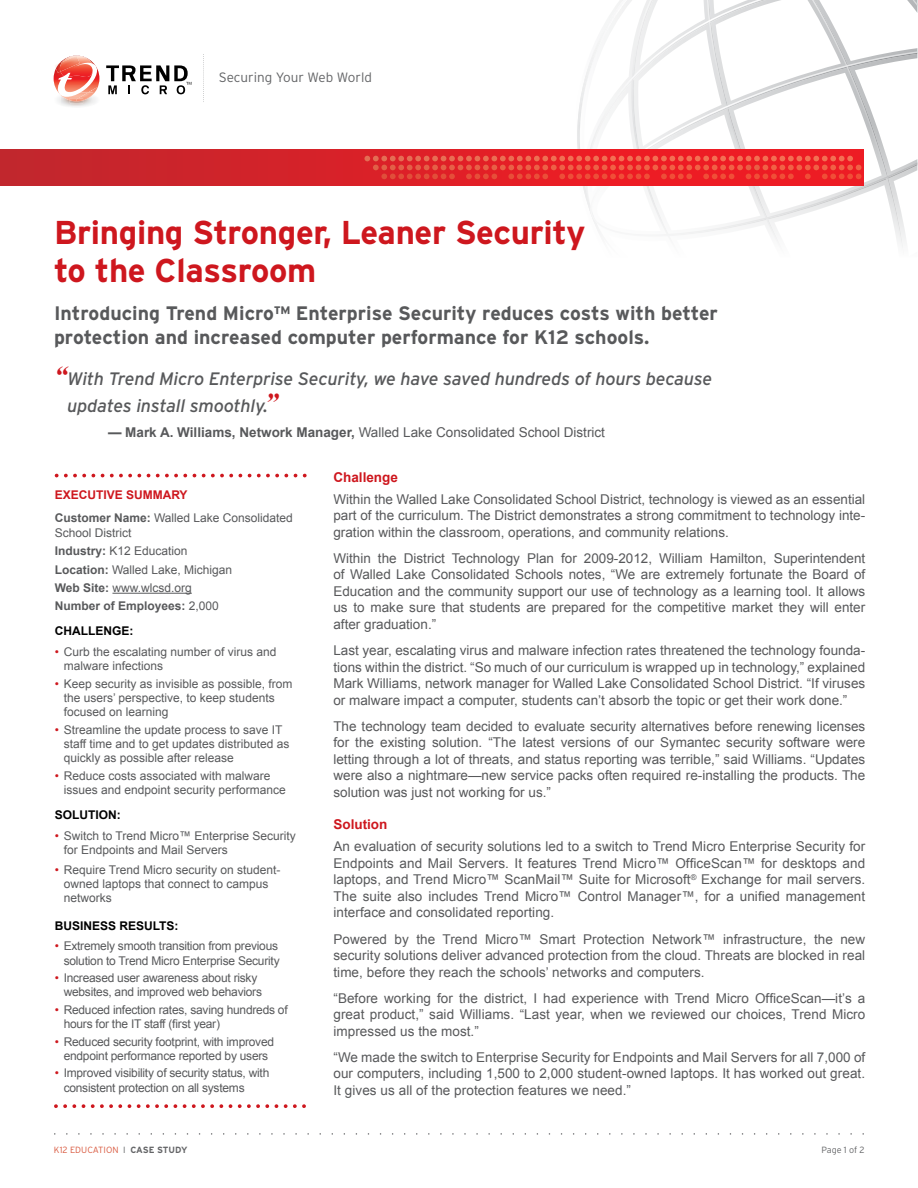
<style>
.page{position:relative;width:918px;height:1188px;background:#fff}
.page>*{position:absolute;margin:0;border:0;box-sizing:border-box;transform-origin:0 0}
.t1{font:700 33px/37.5px "Interstate";letter-spacing:-.01em;color:#ce171e}
.t2{font:700 19.5px/24px "Interstate";color:#58595b}
.t3{font:italic 18px/27px "Interstate";letter-spacing:-.01em;color:#58595b}
.t4{font:13.5px/16.5px "Arial";color:#58595b;text-align:justify}
.t5{font:300 13.5px "Interstate";color:#636466}
.t6{font:700 13.5px "Arial";color:#ce171e}
.t7{font:12px/14.2px "Arial";color:#58595b}
.t8{font:12px/14.2px "Arial";letter-spacing:-.02em;color:#58595b}
.t9{font:700 12px "Arial";color:#000}
.t10{font:300 9px "Interstate";color:#d95b41}
.t11{font:300 9px "Interstate";letter-spacing:-.01em;color:#636466}
.s1{font-family:"Times New Roman";font-weight:700;font-size:27px;color:#ce171e}
.s2{font-weight:700}
.s3{font-weight:700;color:#ce171e}
.s4{color:#ce171e}
.s5{color:#636466}
.s6{font-weight:700;color:#636466}
</style>
<div class="page">
<svg style="left:861px;top:51px;width:56px;height:185px"></svg>
<img style="left:53px;top:71px;width:2px;height:15px">
<svg style="left:55px;top:56px;width:45px;height:47px"></svg>
<svg style="left:106px;top:65px;width:85px;height:29px"></svg>
<svg style="left:203px;top:54px;width:1px;height:48px"></svg>
<svg style="left:55px;top:1133px;width:808px;height:2px"></svg>
<div style="left:0;top:150px;width:864px;height:35px;background:#cd242b"></div>
<svg style="left:364px;top:0;width:497px;height:241px"></svg>
<hr style="left:112px;top:593px;width:80px;height:1px;background:#58595b">
<svg style="left:57px;top:474px;width:248px;height:3px"></svg>
<svg style="left:56px;top:1104px;width:248px;height:4px"></svg>
<p class="t5" style="left:219px;top:69px;width:155px">Securing Your Web World</p>
<h1 class="t1" style="left:54px;top:214px;width:533px">Bringing Stronger, Leaner Security to the Classroom</h1>
<h2 class="t2" style="left:54px;top:301px;width:665px">Introducing Trend Micro™ Enterprise Security reduces costs with better protection and increased computer performance for K12 schools.</h2>
<h3 class="t3" style="left:67px;top:366px;width:646px;text-indent:-13px"><span class="s1">“</span>With Trend Micro Enterprise Security, we have saved hundreds of hours because updates install smoothly.<span class="s1">”</span></h3>
<p class="t4" style="left:108px;top:424px;width:499px"><span class="s2">— Mark A. Williams, Network Manager,</span> Walled Lake Consolidated School District</p>
<p class="t7" style="left:55px;top:483px;width:240px;line-height:23.7px"><span class="s3">EXECUTIVE SUMMARY<br></span><span class="s2">Customer Name:</span> Walled Lake Consolidated</p>
<p class="t7" style="left:55px;top:524px;width:179px;line-height:18.3px">School District<br><span class="s2">Industry:</span> K12 Education<br><span class="s2">Location:</span> Walled Lake, Michigan<br><span class="s2">Web Site:</span> www.wlcsd.org<br><span class="s2">Number of Employees:</span> 2,000</p>
<p class="t9" style="left:55px;top:623px;width:80px">CHALLENGE:</p>
<p class="t7" style="left:64px;top:645px;width:214px;text-indent:-9px"><span class="s4">•</span> Curb the escalating number of virus and malware infections</p>
<p class="t7" style="left:64px;top:677px;width:230px;text-indent:-9px"><span class="s4">•</span> Keep security as invisible as possible, from the users’ perspective, to keep students focused on learning</p>
<p class="t7" style="left:64px;top:723px;width:227px;text-indent:-9px"><span class="s4">•</span> Streamline the update process to save IT staff time and to get updates distributed as quickly as possible after release</p>
<p class="t7" style="left:64px;top:769px;width:224px;text-indent:-9px"><span class="s4">•</span> Reduce costs associated with malware issues and endpoint security performance</p>
<p class="t9" style="left:55px;top:807px;width:68px">SOLUTION:</p>
<p class="t7" style="left:64px;top:829px;width:234px;text-indent:-9px"><span class="s4">•</span> Switch to Trend Micro™ Enterprise Security for Endpoints and Mail Servers</p>
<p class="t7" style="left:64px;top:863px;width:218px;text-indent:-9px"><span class="s4">•</span> Require Trend Micro security on student&shy;owned laptops that connect to campus networks</p>
<p class="t9" style="left:55px;top:918px;width:125px">BUSINESS RESULTS:</p>
<p class="t8" style="left:55px;top:939px;width:226px;text-align:right"><span class="s4">•</span> Extremely smooth transition from previous solution to Trend Micro Enterprise Security</p>
<p class="t8" style="left:64px;top:971px;width:200px;text-indent:-9px"><span class="s4">•</span> Increased user awareness about risky websites, and improved web behaviors</p>
<p class="t8" style="left:64px;top:1003px;width:226px;text-indent:-9px"><span class="s4">•</span> Reduced infection rates, saving hundreds of hours for the IT staff (first year)</p>
<p class="t8" style="left:55px;top:1034px;width:221px;text-align:center"><span class="s4">•</span> Reduced security footprint, with improved endpoint performance reported by users</p>
<p class="t8" style="left:64px;top:1066px;width:207px;text-indent:-9px"><span class="s4">•</span> Improved visibility of security status, with consistent protection on all systems</p>
<p class="t6" style="left:333px;top:468px;width:66px">Challenge</p>
<p class="t4" style="left:333px;top:491px;width:533px">Within the Walled Lake Consolidated School District, technology is viewed as an essential part of the curriculum. The District demonstrates a strong commitment to technology inte&shy;gration within the classroom, operations, and community relations.</p>
<p class="t4" style="left:333px;top:550px;width:533px">Within the District Technology Plan for 2009-2012, William Hamilton, Superintendent of Walled Lake Consolidated Schools notes, “We are extremely fortunate the Board of Education and the community support our use of technology as a learning tool. It allows us to make sure that students are prepared for the competitive market they will enter after graduation.”</p>
<p class="t4" style="left:333px;top:642px;width:533px">Last year, escalating virus and malware infection rates threatened the technology founda&shy;tions within the district. “So much of our curriculum is wrapped up in technology,” explained Mark Williams, network manager for Walled Lake Consolidated School District. “If viruses or malware impact a computer, students can’t absorb the topic or get their work done.”</p>
<p class="t4" style="left:333px;top:718px;width:533px">The technology team decided to evaluate security alternatives before renewing licenses for the existing solution. “The latest versions of our Symantec security software were letting through a lot of threats, and status reporting was terrible,” said Williams. “Updates were also a nightmare—new service packs often required re-installing the products. The solution was just not working for us.”</p>
<p class="t6" style="left:333px;top:816px;width:55px">Solution</p>
<p class="t4" style="left:333px;top:838px;width:533px">An evaluation of security solutions led to a switch to Trend Micro Enterprise Security for Endpoints and Mail Servers. It features Trend Micro™ OfficeScan™ for desktops and laptops, and Trend Micro™ ScanMail™ Suite for Microsoft<sup>®</sup> Exchange for mail servers.<br>The suite also includes Trend Micro™ Control Manager™, for a unified management interface and consolidated reporting.</p>
<p class="t4" style="left:333px;top:931px;width:533px">Powered by the Trend Micro™ Smart Protection Network™ infrastructure, the new security solutions deliver advanced protection from the cloud. Threats are blocked in real time, before they reach the schools’ networks and computers.</p>
<p class="t4" style="left:333px;top:990px;width:533px">“Before working for the district, I had experience with Trend Micro OfficeScan—it’s a great product,” said Williams. “Last year, when we reviewed our choices, Trend Micro impressed us the most.”</p>
<p class="t4" style="left:333px;top:1049px;width:533px">“We made the switch to Enterprise Security for Endpoints and Mail Servers for all 7,000 of our computers, including 1,500 to 2,000 student-owned laptops. It has worked out great.<br>It gives us all of the protection features we need.”</p>
<p class="t10" style="left:54px;top:1145px;width:135px">K12 EDUCATION <span class="s5">I</span> <span class="s6">CASE STUDY</span></p>
<p class="t11" style="left:822px;top:1145px;width:45px">Page 1 of 2</p>
</div>
